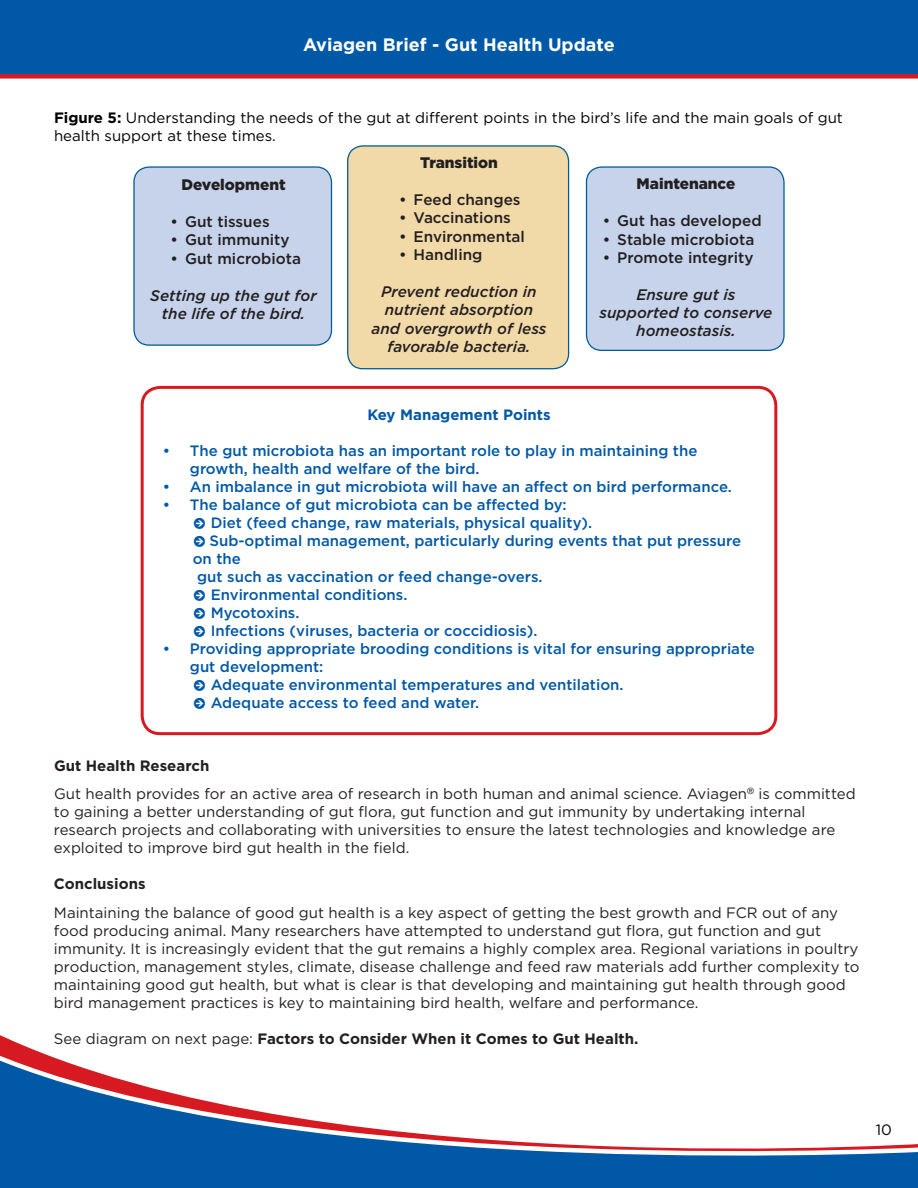
<style>
.page{position:relative;width:918px;height:1188px;background:#fff}
.page>*{position:absolute;margin:0;border:0;box-sizing:border-box;transform-origin:0 0}
.t1{font:700 18px "Gotham";color:#fff}
.t2{font:italic 500 15.3px/18.3px "Gotham";color:#231f20;text-align:center}
.t3{font:500 15.3px "Gotham";color:#231f20}
.t4{font:900 15.3px "Gotham";color:#231f20}
.t5{font:15px/18px "Gotham";color:#231f20}
.t6{font:500 15px/18px "Gotham";color:#0158a6}
.t7{font:15px/18px "Gotham";color:#000}
.t8{font:700 15px "Gotham";color:#231f20}
.t9{font:700 15px "Gotham";color:#0158a6}
.s1{font-weight:700}
.s2{font-family:"Mercury Text G1";font-weight:400}
.s3{font-weight:400}
</style>
<div class="page">
<svg style="left:0;top:1041px;width:918px;height:147px"></svg>
<div style="left:0;top:0;width:918px;height:79px;background:#0158a6"></div>
<div style="left:141px;top:386px;width:636px;height:349px;border:3px solid #d71a21;border-radius:18px"></div>
<div style="left:134px;top:167px;width:198px;height:178px;background:#c6d3eb;border-radius:15px"></div>
<div style="left:133px;top:166px;width:199px;height:180px;border:1px solid #005b97;border-radius:15px"></div>
<div style="left:586px;top:167px;width:198px;height:183px;background:#c6d3eb;border-radius:15px"></div>
<div style="left:586px;top:166px;width:199px;height:185px;border:1px solid #005b97;border-radius:15px"></div>
<div style="left:348px;top:146px;width:221px;height:223px;background:#f2d9a8;border-radius:15px"></div>
<div style="left:347px;top:145px;width:222px;height:224px;border:1px solid #005b97;border-radius:15px"></div>
<p class="t1" style="left:303px;top:33px;width:313px">Aviagen Brief - Gut Health Update</p>
<p class="t7" style="left:54px;top:108px;width:791px"><span class="s1">Figure 5:</span> Understanding the needs of the gut at different points in the bird’s life and the main goals of gut health support at these times.</p>
<p class="t4" style="left:181px;top:174px;width:106px">Development</p>
<p class="t3" style="left:171px;top:212px;width:101px">• Gut tissues</p>
<p class="t3" style="left:171px;top:230px;width:120px">• Gut immunity</p>
<p class="t3" style="left:171px;top:248px;width:132px">• Gut microbiota</p>
<p class="t2" style="left:150px;top:286px;width:168px">Setting up the gut for the life of the bird.</p>
<p class="t4" style="left:420px;top:152px;width:79px">Transition</p>
<p class="t3" style="left:399px;top:190px;width:123px">• Feed changes</p>
<p class="t3" style="left:399px;top:208px;width:113px">• Vaccinations</p>
<p class="t3" style="left:399px;top:226px;width:127px">• Environmental</p>
<p class="t3" style="left:399px;top:245px;width:85px">• Handling</p>
<p class="t2" style="left:372px;top:282px;width:176px">Prevent reduction in nutrient absorption and overgrowth of less favorable bacteria.</p>
<p class="t4" style="left:637px;top:174px;width:100px">Maintenance</p>
<p class="t3" style="left:603px;top:211px;width:160px">• Gut has developed</p>
<p class="t3" style="left:603px;top:229px;width:153px">• Stable microbiota</p>
<p class="t3" style="left:603px;top:247px;width:152px">• Promote integrity</p>
<p class="t2" style="left:599px;top:285px;width:175px">Ensure gut is supported to conserve homeostasis.</p>
<p class="t9" style="left:367px;top:405px;width:185px">Key Management Points</p>
<p class="t6" style="left:190px;top:441px;width:509px;text-indent:-27px">• The gut microbiota has an important role to play in maintaining the growth, health and welfare of the bird.</p>
<p class="t6" style="left:163px;top:477px;width:571px">• An imbalance in gut microbiota will have an affect on bird performance.</p>
<p class="t6" style="left:163px;top:495px;width:405px">• The balance of gut microbiota can be affected by:</p>
<p class="t6" style="left:193px;top:513px;width:401px"><span class="s2">•</span> Diet (feed change, raw materials, physical quality).</p>
<p class="t6" style="left:193px;top:531px;width:550px"><span class="s2">•</span> Sub-optimal management, particularly during events that put pressure</p>
<p class="t6" style="left:193px;top:549px;width:50px">on the</p>
<p class="t6" style="left:197px;top:567px;width:347px">gut such as vaccination or feed change-overs.</p>
<p class="t6" style="left:193px;top:585px;width:216px"><span class="s2">•</span> Environmental conditions.</p>
<p class="t6" style="left:193px;top:603px;width:108px"><span class="s2">•</span> Mycotoxins.</p>
<p class="t6" style="left:193px;top:621px;width:346px"><span class="s2">•</span> Infections (viruses, bacteria or coccidiosis).</p>
<p class="t6" style="left:190px;top:639px;width:567px;text-indent:-27px">• Providing appropriate brooding conditions is vital for ensuring appropriate gut development:</p>
<p class="t6" style="left:193px;top:675px;width:432px"><span class="s2">•</span> Adequate environmental temperatures and ventilation.</p>
<p class="t6" style="left:193px;top:693px;width:288px"><span class="s2">•</span> Adequate access to feed and water.</p>
<p class="t5" style="left:54px;top:751px;width:803px;line-height:28.5px"><span class="s1">Gut Health Research<br></span>Gut health provides for an active area of research in both human and animal science. Aviagen<sup>®</sup> is committed</p>
<p class="t5" style="left:54px;top:802px;width:783px">to gaining a better understanding of gut flora, gut function and gut immunity by undertaking internal research projects and collaborating with universities to ensure the latest technologies and knowledge are exploited to improve bird gut health in the field.</p>
<p class="t8" style="left:54px;top:874px;width:93px">Conclusions</p>
<p class="t5" style="left:54px;top:903px;width:807px">Maintaining the balance of good gut health is a key aspect of getting the best growth and FCR out of any food producing animal. Many researchers have attempted to understand gut flora, gut function and gut immunity. It is increasingly evident that the gut remains a highly complex area. Regional variations in poultry production, management styles, climate, disease challenge and feed raw materials add further complexity to maintaining good gut health, but what is clear is that developing and maintaining gut health through good bird management practices is key to maintaining bird health, welfare and performance.</p>
<p class="t8" style="left:54px;top:1028px;width:586px"><span class="s3">See diagram on next page:</span> Factors to Consider When it Comes to Gut Health.</p>
<p class="t7" style="left:876px;top:1121px;width:18px">10</p>
</div>
